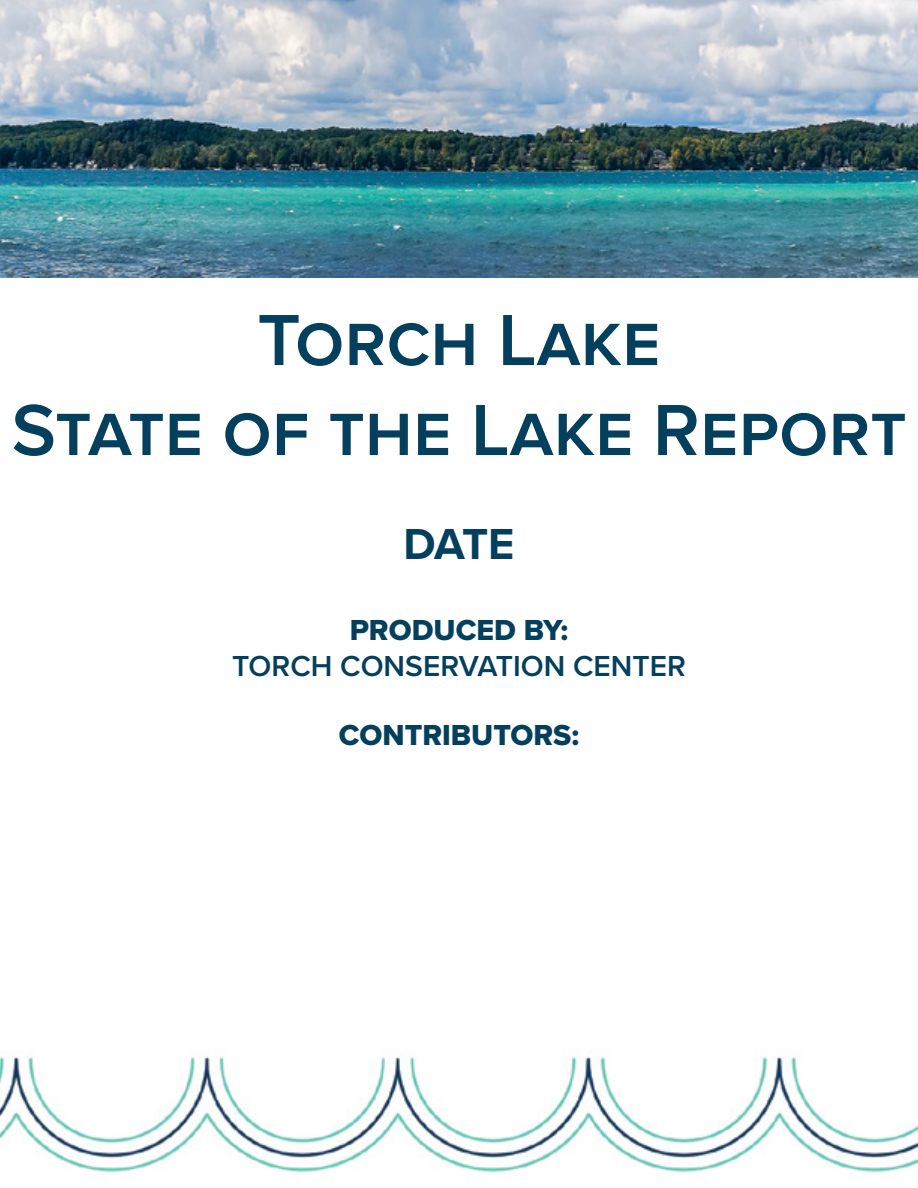
<style>
.page{position:relative;width:918px;height:1188px;background:#fff}
.page>*{position:absolute;margin:0;border:0;box-sizing:border-box;transform-origin:0 0}
.t1{font:600 75px/90px "Proxima Nova";color:#043f5d;text-align:center}
.t2{font:700 45px "Proxima Nova";color:#043f5d}
.t3{font:30px "Proxima Nova Extrabld";color:#043f5d}
.t4{font:600 30px "Proxima Nova";color:#043f5d}
</style>
<div class="page">
<img style="left:0;top:0;width:918px;height:277px">
<img style="left:0;top:1056px;width:918px;height:117px">
<p class="t1" style="left:12px;top:297px;width:896px">Torch Lake<br>State of the Lake Report</p>
<p class="t2" style="left:403px;top:518px;width:113px">DATE</p>
<p class="t3" style="left:350px;top:612px;width:220px">PRODUCED BY:</p>
<p class="t4" style="left:232px;top:649px;width:455px">TORCH CONSERVATION CENTER</p>
<p class="t3" style="left:339px;top:717px;width:242px">CONTRIBUTORS:</p>
</div>
